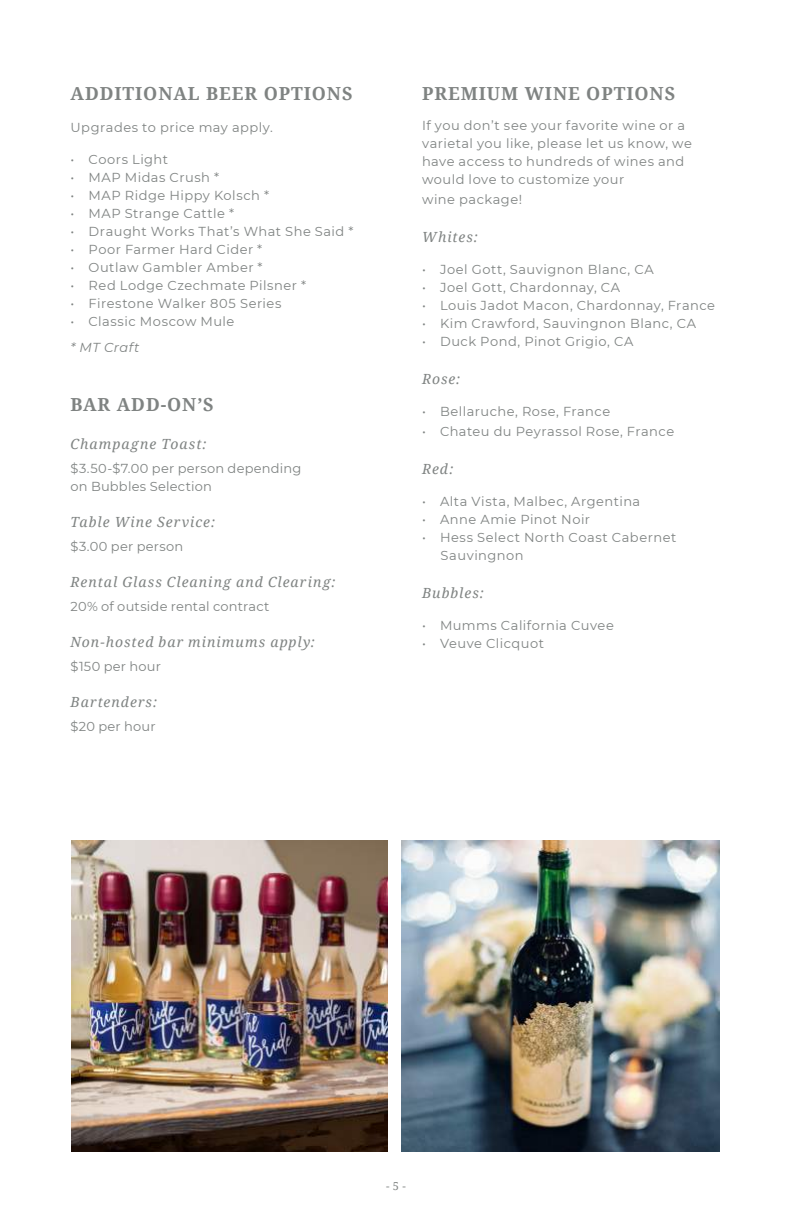
<style>
.page{position:relative;width:792px;height:1224px;background:#fff}
.page>*{position:absolute;margin:0;border:0;box-sizing:border-box;transform-origin:0 0}
.t1{font:700 18px "Noto Serif";letter-spacing:.05em;color:#7f8382}
.t2{font:italic 14px "Noto Serif";letter-spacing:.07em;color:#7f8382}
.t3{font:13px/18px "Montserrat";letter-spacing:.035em;color:#7f8382}
.t4{font:13px/18px "Montserrat";letter-spacing:.015em;color:#7f8382}
.t5{font:italic 13px "Montserrat";letter-spacing:.035em;color:#7f8382}
.t6{font:11px "Noto Serif";color:#7f8382}
</style>
<div class="page">
<img style="left:402px;top:841px;width:317px;height:311px">
<img style="left:71px;top:841px;width:316px;height:311px">
<h1 class="t1" style="left:71px;top:81px;width:284px">ADDITIONAL BEER OPTIONS</h1>
<p class="t3" style="left:71px;top:118px;width:204px">Upgrades to price may apply.</p>
<p class="t3" style="left:71px;top:150px;width:99px">• Coors Light</p>
<p class="t3" style="left:71px;top:168px;width:150px">• MAP Midas Crush *</p>
<p class="t3" style="left:71px;top:186px;width:200px">• MAP Ridge Hippy Kolsch *</p>
<p class="t3" style="left:71px;top:204px;width:165px">• MAP Strange Cattle *</p>
<p class="t3" style="left:71px;top:222px;width:284px">• Draught Works That’s What She Said *</p>
<p class="t3" style="left:71px;top:240px;width:193px">• Poor Farmer Hard Cider *</p>
<p class="t3" style="left:71px;top:258px;width:194px">• Outlaw Gambler Amber *</p>
<p class="t3" style="left:71px;top:276px;width:237px">• Red Lodge Czechmate Pilsner *</p>
<p class="t3" style="left:71px;top:294px;width:212px">• Firestone Walker 805 Series</p>
<p class="t3" style="left:71px;top:312px;width:165px">• Classic Moscow Mule</p>
<p class="t5" style="left:71px;top:338px;width:70px">* MT Craft</p>
<h1 class="t1" style="left:71px;top:392px;width:145px">BAR ADD-ON’S</h1>
<p class="t2" style="left:71px;top:434px;width:138px">Champagne Toast:</p>
<p class="t4" style="left:71px;top:459px;width:232px">$3.50-$7.00 per person depending on Bubbles Selection</p>
<p class="t2" style="left:71px;top:512px;width:146px">Table Wine Service:</p>
<p class="t3" style="left:71px;top:537px;width:114px">$3.00 per person</p>
<p class="t2" style="left:71px;top:572px;width:266px">Rental Glass Cleaning and Clearing:</p>
<p class="t4" style="left:71px;top:597px;width:200px">20% of outside rental contract</p>
<p class="t2" style="left:71px;top:632px;width:246px">Non-hosted bar minimums apply:</p>
<p class="t4" style="left:71px;top:657px;width:92px">$150 per hour</p>
<p class="t2" style="left:71px;top:692px;width:88px">Bartenders:</p>
<p class="t4" style="left:71px;top:717px;width:87px">$20 per hour</p>
<h1 class="t1" style="left:422px;top:81px;width:255px">PREMIUM WINE OPTIONS</h1>
<p class="t3" style="left:422px;top:116px;width:272px">If you don’t see your favorite wine or a varietal you like, please let us know, we have access to hundreds of wines and would love to customize your</p>
<p class="t3" style="left:422px;top:190px;width:102px">wine package!</p>
<p class="t2" style="left:422px;top:227px;width:57px">Whites:</p>
<p class="t3" style="left:422px;top:260px;width:233px">• Joel Gott, Sauvignon Blanc, CA</p>
<p class="t3" style="left:422px;top:278px;width:200px">• Joel Gott, Chardonnay, CA</p>
<p class="t3" style="left:422px;top:296px;width:295px">• Louis Jadot Macon, Chardonnay, France</p>
<p class="t3" style="left:422px;top:314px;width:276px">• Kim Crawford, Sauvingnon Blanc, CA</p>
<p class="t3" style="left:422px;top:332px;width:213px">• Duck Pond, Pinot Grigio, CA</p>
<p class="t2" style="left:422px;top:369px;width:40px">Rose:</p>
<p class="t3" style="left:422px;top:402px;width:190px">• Bellaruche, Rose, France</p>
<p class="t3" style="left:422px;top:422px;width:254px">• Chateu du Peyrassol Rose, France</p>
<p class="t2" style="left:422px;top:459px;width:33px">Red:</p>
<p class="t3" style="left:422px;top:492px;width:220px">• Alta Vista, Malbec, Argentina</p>
<p class="t3" style="left:422px;top:510px;width:170px">• Anne Amie Pinot Noir</p>
<p class="t3" style="left:441px;top:528px;width:237px;text-indent:-19px">• Hess Select North Coast Cabernet<br>Sauvingnon</p>
<p class="t2" style="left:422px;top:583px;width:63px">Bubbles:</p>
<p class="t3" style="left:422px;top:616px;width:193px">• Mumms California Cuvee</p>
<p class="t3" style="left:422px;top:634px;width:124px">• Veuve Clicquot</p>
<p class="t6" style="left:386px;top:1179px;width:21px">- 5 -</p>
</div>
